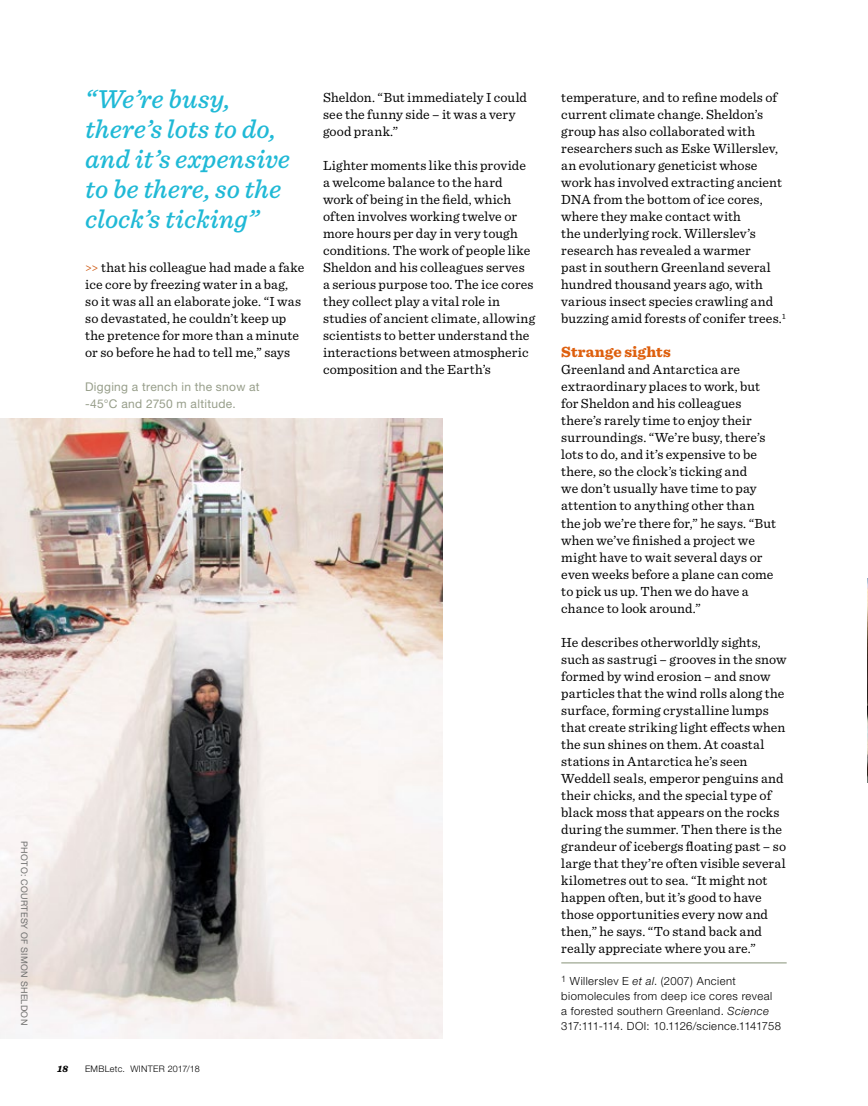
<style>
.page{position:relative;width:868px;height:1106px;background:#fff}
.page>*{position:absolute;margin:0;border:0;box-sizing:border-box;transform-origin:0 0}
.t1{font:italic 500 27px/30px "Sentinel";color:#20b9d6}
.t2{font:900 15.3px "Sentinel";letter-spacing:.01em;color:#de5f0d}
.t3{font:13.8px/17px "Sentinel";letter-spacing:.01em;color:#000}
.t4{font:12px/17px "Helvetica Neue LT Std";letter-spacing:.025em;color:#979e8a}
.t5{font:300 11.25px/15px "Helvetica Neue LT Std";letter-spacing:.04em;color:#000}
.t6{font:italic 900 9.75px "Sentinel";color:#000}
.t7{font:9px "Helvetica Neue LT Std";letter-spacing:.035em;color:#6f6f6e}
.t8{font:300 9px "Helvetica Neue LT Std";letter-spacing:.03em;color:#000}
.s1{color:#cd550d}
.s2{font-style:italic}
</style>
<div class="page">
<img style="left:0;top:418px;width:442px;height:620px">
<img style="left:867px;top:578px;width:1px;height:204px">
<hr style="left:561px;top:962px;width:226px;height:1px;background:#afb6a5">
<p class="t7" style="left:30px;top:841px;width:185px;rotate:90deg">PHOTO: COURTESY OF SIMON SHELDON</p>
<h1 class="t1" style="left:85px;top:82px;width:206px">“We’re busy, there’s lots to do, and it’s expensive to be there, so the clock’s ticking”</h1>
<p class="t3" style="left:85px;top:258px;width:220px"><span class="s1">&gt;&gt;</span> that his colleague had made a fake ice core by freezing water in a bag, so it was all an elaborate joke. “I was so devastated, he couldn’t keep up the pretence for more than a minute or so before he had to tell me,” says</p>
<p class="t4" style="left:85px;top:378px;width:176px">Digging a trench in the snow at -45°C and 2750 m altitude.</p>
<p class="t3" style="left:323px;top:88px;width:205px">Sheldon. “But immediately I could see the funny side – it was a very good prank.”</p>
<p class="t3" style="left:323px;top:156px;width:213px">Lighter moments like this provide a welcome balance to the hard work of being in the field, which often involves working twelve or more hours per day in very tough conditions. The work of people like Sheldon and his colleagues serves<br>a serious purpose too. The ice cores they collect play a vital role in studies of ancient climate, allowing scientists to better understand the interactions between atmospheric composition and the Earth’s</p>
<p class="t6" style="left:58px;top:1060px;width:12px">18</p>
<p class="t8" style="left:85px;top:1063px;width:116px">EMBLetc. WINTER 2017/18</p>
<p class="t3" style="left:561px;top:88px;width:226px">temperature, and to refine models of current climate change. Sheldon’s group has also collaborated with researchers such as Eske Willerslev, an evolutionary geneticist whose work has involved extracting ancient DNA from the bottom of ice cores, where they make contact with<br>the underlying rock. Willerslev’s research has revealed a warmer<br>past in southern Greenland several hundred thousand years ago, with various insect species crawling and buzzing amid forests of conifer trees.<sup>1</sup></p>
<p class="t2" style="left:561px;top:340px;width:111px">Strange sights</p>
<p class="t3" style="left:561px;top:360px;width:216px">Greenland and Antarctica are extraordinary places to work, but for Sheldon and his colleagues there’s rarely time to enjoy their surroundings. “We’re busy, there’s lots to do, and it’s expensive to be there, so the clock’s ticking and<br>we don’t usually have time to pay attention to anything other than the job we’re there for,” he says. “But when we’ve finished a project we might have to wait several days or even weeks before a plane can come to pick us up. Then we do have a chance to look around.”</p>
<p class="t3" style="left:561px;top:632px;width:227px">He describes otherworldly sights, such as sastrugi – grooves in the snow formed by wind erosion – and snow particles that the wind rolls along the surface, forming crystalline lumps that create striking light effects when the sun shines on them. At coastal stations in Antarctica he’s seen Weddell seals, emperor penguins and their chicks, and the special type of black moss that appears on the rocks during the summer. Then there is the grandeur of icebergs floating past – so large that they’re often visible several kilometres out to sea. “It might not happen often, but it’s good to have those opportunities every now and then,” he says. “To stand back and really appreciate where you are.”</p>
<p class="t5" style="left:561px;top:973px;width:221px"><sup>1</sup> Willerslev E <span class="s2">et al</span>. (2007) Ancient biomolecules from deep ice cores reveal<br>a forested southern Greenland. <span class="s2">Science </span>317:111-114. DOI: 10.1126/science.1141758</p>
</div>
